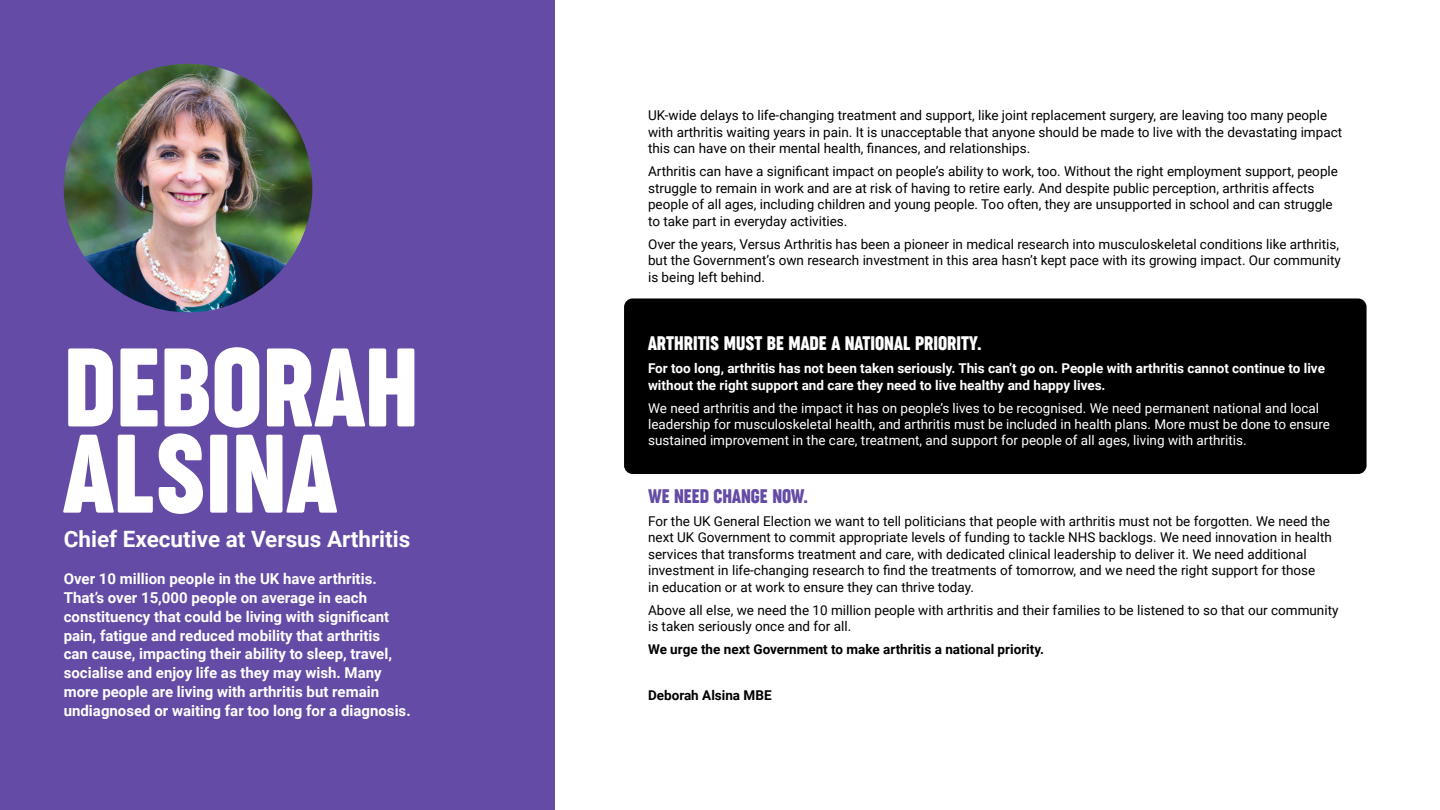
<style>
.page{position:relative;width:1440px;height:810px;background:#fff}
.page>*{position:absolute;margin:0;border:0;box-sizing:border-box;transform-origin:0 0}
.t1{font:105px/86.2px "Versus Arthritis Display";color:#fff}
.t2{font:700 22.5px "Roboto";color:#fff}
.t3{font:18.75px "Versus Arthritis Display";color:#fff}
.t4{font:18.75px "Versus Arthritis Display";color:#644ba5}
.t5{font:700 15px/18.8px "Roboto";color:#fff}
.t6{font:13.5px/16.5px "Roboto";color:#000}
.t7{font:13.5px/16.5px "Roboto";color:#fff}
.t8{font:700 13.5px/16.5px "Roboto";color:#fff}
.t9{font:700 13.5px "Roboto";color:#000}
</style>
<div class="page">
<div style="left:0;top:0;width:555px;height:810px;background:#644ba5"></div>
<img style="left:64px;top:64px;width:248px;height:248px;border-radius:124px">
<div style="left:624px;top:298px;width:743px;height:176px;background:#000;border-radius:9px"></div>
<h1 class="t1" style="left:64px;top:345px;width:357px">DEBORAH<br>ALSINA</h1>
<h2 class="t2" style="left:64px;top:523px;width:348px">Chief Executive at Versus Arthritis</h2>
<p class="t5" style="left:64px;top:569px;width:348px">Over 10 million people in the UK have arthritis.<br>That’s over 15,000 people on average in each constituency that could be living with significant pain, fatigue and reduced mobility that arthritis<br>can cause, impacting their ability to sleep, travel, socialise and enjoy life as they may wish. Many more people are living with arthritis but remain undiagnosed or waiting far too long for a diagnosis.</p>
<p class="t6" style="left:648px;top:107px;width:696px">UK-wide delays to life-changing treatment and support, like joint replacement surgery, are leaving too many people with arthritis waiting years in pain. It is unacceptable that anyone should be made to live with the devastating impact this can have on their mental health, finances, and relationships.</p>
<p class="t6" style="left:648px;top:163px;width:691px">Arthritis can have a significant impact on people’s ability to work, too. Without the right employment support, people struggle to remain in work and are at risk of having to retire early. And despite public perception, arthritis affects people of all ages, including children and young people. Too often, they are unsupported in school and can struggle to take part in everyday activities.</p>
<p class="t6" style="left:648px;top:235px;width:694px">Over the years, Versus Arthritis has been a pioneer in medical research into musculoskeletal conditions like arthritis, but the Government’s own research investment in this area hasn’t kept pace with its growing impact. Our community is being left behind.</p>
<h3 class="t3" style="left:648px;top:333px;width:335px">ARTHRITIS MUST BE MADE A NATIONAL PRIORITY.</h3>
<p class="t8" style="left:648px;top:360px;width:678px">For too long, arthritis has not been taken seriously. This can’t go on. People with arthritis cannot continue to live without the right support and care they need to live healthy and happy lives.</p>
<p class="t7" style="left:648px;top:399px;width:683px">We need arthritis and the impact it has on people’s lives to be recognised. We need permanent national and local leadership for musculoskeletal health, and arthritis must be included in health plans. More must be done to ensure sustained improvement in the care, treatment, and support for people of all ages, living with arthritis.</p>
<h3 class="t4" style="left:648px;top:485px;width:161px">WE NEED CHANGE NOW.</h3>
<p class="t6" style="left:648px;top:512px;width:685px">For the UK General Election we want to tell politicians that people with arthritis must not be forgotten. We need the next UK Government to commit appropriate levels of funding to tackle NHS backlogs. We need innovation in health services that transforms treatment and care, with dedicated clinical leadership to deliver it. We need additional investment in life-changing research to find the treatments of tomorrow, and we need the right support for those<br>in education or at work to ensure they can thrive today.</p>
<p class="t6" style="left:648px;top:601px;width:692px">Above all else, we need the 10 million people with arthritis and their families to be listened to so that our community is taken seriously once and for all.</p>
<p class="t9" style="left:648px;top:640px;width:398px">We urge the next Government to make arthritis a national priority.</p>
<p class="t9" style="left:648px;top:686px;width:125px">Deborah Alsina MBE</p>
</div>
